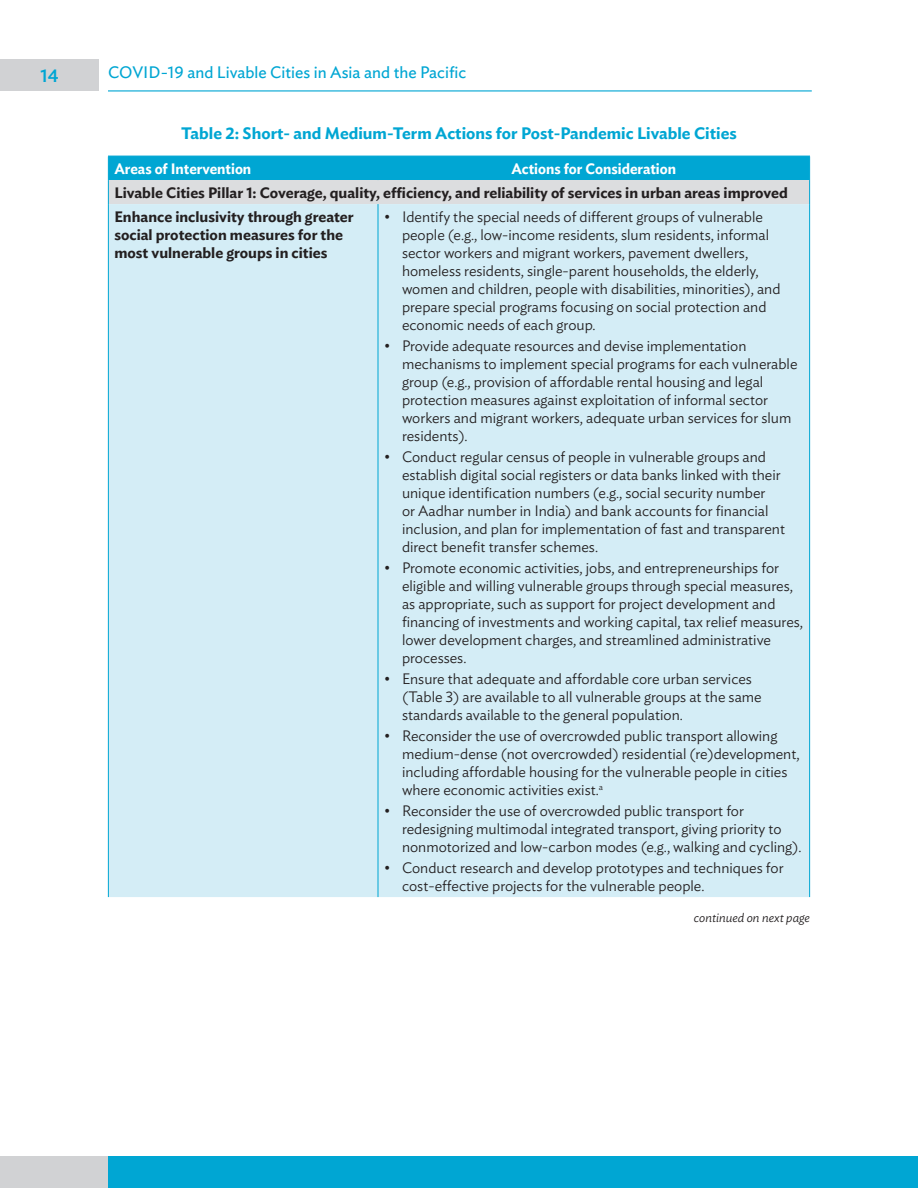
<style>
.page{position:relative;width:918px;height:1188px;background:#fff}
.page>*{position:absolute;margin:0;border:0;box-sizing:border-box;transform-origin:0 0}
.Body_Text{font:500 18px "Ideal Sans";color:#00a6d3}
.Fig_Tab_Title{font:600 16.5px "Ideal Sans";color:#00a6d3}
.t1{font:16.5px "Ideal Sans";color:#00a6d3}
.t2{font:300 15px/18px "Ideal Sans";color:#231f20}
.Table_body_text{font:600 15px/18px "Ideal Sans";color:#231f20}
.Table_colhead{font:600 15px "Ideal Sans";color:#fff;scale:.95 1}
.Source{font:italic 300 12.75px "Ideal Sans";color:#231f20}
</style>
<div class="page">
<hr style="left:108px;top:90px;width:704px;height:1px;background:#00a6d3">
<div style="left:0;top:59px;width:99px;height:31px;background:#d1d2d4"></div>
<div style="left:0;top:1156px;width:918px;height:32px;background:#00a6d3"></div>
<div style="left:0;top:1156px;width:108px;height:32px;background:#d1d2d4"></div>
<div style="left:109px;top:204px;width:700px;height:693px;background:#d4edf6"></div>
<hr style="left:378px;top:204px;width:1px;height:693px;background:#00a6d3">
<hr style="left:108px;top:204px;width:1px;height:693px;background:#00a6d3">
<hr style="left:809px;top:204px;width:1px;height:693px;background:#00a6d3">
<svg style="left:108px;top:156px;width:702px;height:48px;background:#6dc1d9"></svg>
<p class="Body_Text" style="left:40px;top:62px;width:20px">14</p>
<p class="t1" style="left:108px;top:60px;width:360px">COVID-19 and Livable Cities in Asia and the Pacific</p>
<p class="Fig_Tab_Title" style="left:181px;top:120px;width:557px">Table 2: Short- and Medium-Term Actions for Post-Pandemic Livable Cities</p>
<p class="Table_colhead" style="left:114px;top:157px;width:146px">Areas of Intervention</p>
<p class="Table_colhead" style="left:511px;top:157px;width:175px">Actions for Consideration</p>
<p class="Table_body_text" style="left:114px;top:183px;width:675px">Livable Cities Pillar 1: Coverage, quality, efficiency, and reliability of services in urban areas improved</p>
<p class="Table_body_text" style="left:114px;top:207px;width:241px">Enhance inclusivity through greater social protection measures for the most vulnerable groups in cities</p>
<p class="t2" style="left:402px;top:207px;width:380px;text-indent:-18px">• Identify the special needs of different groups of vulnerable people (e.g., low-income residents, slum residents, informal sector workers and migrant workers, pavement dwellers, homeless residents, single-parent households, the elderly, women and children, people with disabilities, minorities), and prepare special programs focusing on social protection and economic needs of each group.</p>
<p class="t2" style="left:402px;top:336px;width:397px;text-indent:-18px">• Provide adequate resources and devise implementation mechanisms to implement special programs for each vulnerable group (e.g., provision of affordable rental housing and legal protection measures against exploitation of informal sector workers and migrant workers, adequate urban services for slum residents).</p>
<p class="t2" style="left:402px;top:447px;width:385px;text-indent:-18px">• Conduct regular census of people in vulnerable groups and establish digital social registers or data banks linked with their unique identification numbers (e.g., social security number<br>or Aadhar number in India) and bank accounts for financial inclusion, and plan for implementation of fast and transparent direct benefit transfer schemes.</p>
<p class="t2" style="left:402px;top:558px;width:403px;text-indent:-18px">• Promote economic activities, jobs, and entrepreneurships for eligible and willing vulnerable groups through special measures, as appropriate, such as support for project development and financing of investments and working capital, tax relief measures, lower development charges, and streamlined administrative processes.</p>
<p class="t2" style="left:402px;top:669px;width:361px;text-indent:-18px">• Ensure that adequate and affordable core urban services (Table 3) are available to all vulnerable groups at the same standards available to the general population.</p>
<p class="t2" style="left:402px;top:726px;width:399px;text-indent:-18px">• Reconsider the use of overcrowded public transport allowing medium-dense (not overcrowded) residential (re)development, including affordable housing for the vulnerable people in cities where economic activities exist.<sup>a</sup></p>
<p class="t2" style="left:402px;top:801px;width:401px;text-indent:-18px">• Reconsider the use of overcrowded public transport for redesigning multimodal integrated transport, giving priority to nonmotorized and low-carbon modes (e.g., walking and cycling).</p>
<p class="t2" style="left:402px;top:858px;width:383px;text-indent:-18px">• Conduct research and develop prototypes and techniques for cost-effective projects for the vulnerable people.</p>
<p class="Source" style="left:694px;top:908px;width:118px">continued on next page</p>
</div>
